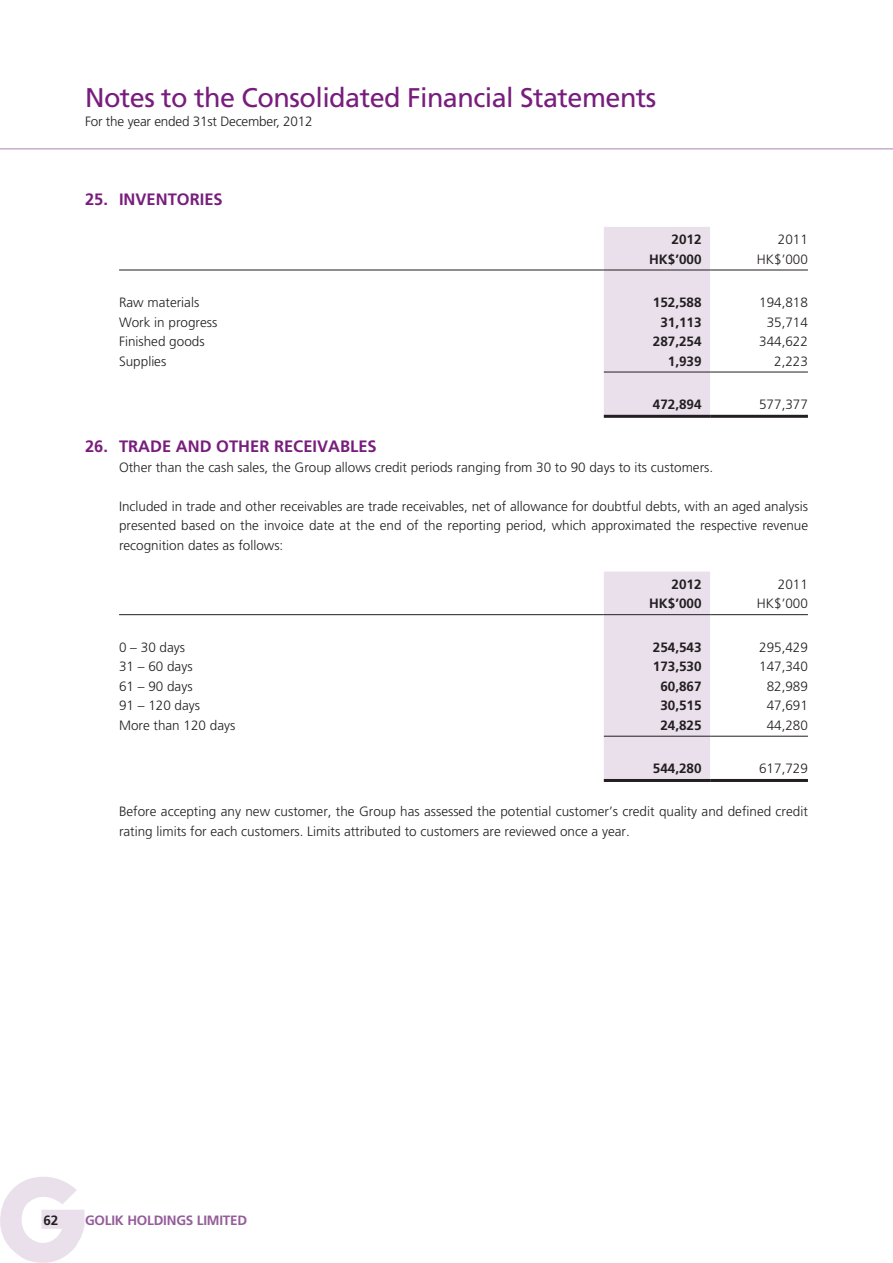
<style>
.page{position:relative;width:893px;height:1263px;background:#fff}
.page>*{position:absolute;margin:0;border:0;box-sizing:border-box;transform-origin:0 0}
.t1{font:27px "Frutiger LT Std";letter-spacing:-.02em;color:#781d7d}
.t2{font:700 16.5px "Frutiger LT Std";color:#781d7d}
.t3{font:300 13.5px/19.5px "Frutiger LT Std";color:#231f20;text-align:justify}
.t4{font:700 13.5px "Frutiger LT Std";color:#231f20}
.t5{font:700 13.5px "Frutiger LT Std";letter-spacing:-.015em;color:#945c9a}
</style>
<div class="page">
<hr style="left:0;top:148px;width:893px;height:2px;background:#c6accd">
<svg style="left:0;top:1177px;width:84px;height:86px"></svg>
<div style="left:604px;top:227px;width:106px;height:188px;background:#e9e0ec"></div>
<hr style="left:119px;top:270px;width:485px;height:1px;background:#231f20">
<hr style="left:604px;top:270px;width:106px;height:1px;background:#231f20">
<hr style="left:710px;top:270px;width:98px;height:1px;background:#231f20">
<hr style="left:604px;top:372px;width:106px;height:1px;background:#231f20">
<hr style="left:710px;top:372px;width:98px;height:1px;background:#231f20">
<hr style="left:604px;top:415px;width:106px;height:3px;background:#231f20">
<hr style="left:710px;top:415px;width:98px;height:3px;background:#231f20">
<div style="left:604px;top:571px;width:106px;height:208px;background:#e9e0ec"></div>
<hr style="left:119px;top:614px;width:485px;height:1px;background:#231f20">
<hr style="left:604px;top:614px;width:106px;height:1px;background:#231f20">
<hr style="left:710px;top:614px;width:98px;height:1px;background:#231f20">
<hr style="left:604px;top:736px;width:106px;height:1px;background:#231f20">
<hr style="left:710px;top:736px;width:98px;height:1px;background:#231f20">
<hr style="left:604px;top:779px;width:106px;height:3px;background:#231f20">
<hr style="left:710px;top:779px;width:98px;height:3px;background:#231f20">
<h1 class="t1" style="left:85px;top:82px;width:573px">Notes to the Consolidated Financial Statements</h1>
<p class="t3" style="left:85px;top:112px;width:229px">For the year ended 31st December, 2012</p>
<p class="t2" style="left:85px;top:190px;width:139px">25. INVENTORIES</p>
<p class="t4" style="left:672px;top:231px;width:32px">2012</p>
<p class="t3" style="left:778px;top:230px;width:32px">2011</p>
<p class="t4" style="left:649px;top:251px;width:54px">HK$’000</p>
<p class="t3" style="left:757px;top:249px;width:53px">HK$’000</p>
<p class="t3" style="left:119px;top:293px;width:82px">Raw materials</p>
<p class="t4" style="left:653px;top:294px;width:50px">152,588</p>
<p class="t3" style="left:759px;top:293px;width:50px">194,818</p>
<p class="t3" style="left:119px;top:312px;width:100px">Work in progress</p>
<p class="t4" style="left:660px;top:314px;width:43px">31,113</p>
<p class="t3" style="left:767px;top:312px;width:43px">35,714</p>
<p class="t3" style="left:119px;top:332px;width:87px">Finished goods</p>
<p class="t4" style="left:653px;top:333px;width:50px">287,254</p>
<p class="t3" style="left:759px;top:332px;width:50px">344,622</p>
<p class="t3" style="left:119px;top:351px;width:49px">Supplies</p>
<p class="t4" style="left:668px;top:353px;width:35px">1,939</p>
<p class="t3" style="left:774px;top:351px;width:35px">2,223</p>
<p class="t4" style="left:653px;top:396px;width:50px">472,894</p>
<p class="t3" style="left:759px;top:395px;width:50px">577,377</p>
<p class="t2" style="left:85px;top:437px;width:293px">26. TRADE AND OTHER RECEIVABLES</p>
<p class="t3" style="left:119px;top:457px;width:596px">Other than the cash sales, the Group allows credit periods ranging from 30 to 90 days to its customers.</p>
<p class="t3" style="left:119px;top:496px;width:691px">Included in trade and other receivables are trade receivables, net of allowance for doubtful debts, with an aged analysis presented based on the invoice date at the end of the reporting period, which approximated the respective revenue recognition dates as follows:</p>
<p class="t4" style="left:672px;top:576px;width:32px">2012</p>
<p class="t3" style="left:778px;top:574px;width:32px">2011</p>
<p class="t4" style="left:649px;top:596px;width:54px">HK$’000</p>
<p class="t3" style="left:757px;top:594px;width:53px">HK$’000</p>
<p class="t3" style="left:119px;top:637px;width:68px">0 – 30 days</p>
<p class="t4" style="left:653px;top:639px;width:50px">254,543</p>
<p class="t3" style="left:759px;top:637px;width:50px">295,429</p>
<p class="t3" style="left:119px;top:657px;width:75px">31 – 60 days</p>
<p class="t4" style="left:653px;top:659px;width:50px">173,530</p>
<p class="t3" style="left:759px;top:657px;width:50px">147,340</p>
<p class="t3" style="left:119px;top:676px;width:75px">61 – 90 days</p>
<p class="t4" style="left:660px;top:678px;width:43px">60,867</p>
<p class="t3" style="left:767px;top:676px;width:43px">82,989</p>
<p class="t3" style="left:119px;top:696px;width:83px">91 – 120 days</p>
<p class="t4" style="left:660px;top:698px;width:43px">30,515</p>
<p class="t3" style="left:767px;top:696px;width:43px">47,691</p>
<p class="t3" style="left:119px;top:715px;width:118px">More than 120 days</p>
<p class="t4" style="left:660px;top:717px;width:43px">24,825</p>
<p class="t3" style="left:767px;top:715px;width:43px">44,280</p>
<p class="t4" style="left:653px;top:761px;width:50px">544,280</p>
<p class="t3" style="left:759px;top:759px;width:50px">617,729</p>
<p class="t3" style="left:119px;top:802px;width:690px">Before accepting any new customer, the Group has assessed the potential customer’s credit quality and defined credit rating limits for each customers. Limits attributed to customers are reviewed once a year.</p>
<p class="t4" style="left:43px;top:1212px;width:16px">62</p>
<p class="t5" style="left:85px;top:1212px;width:164px">GOLIK HOLDINGS LIMITED</p>
</div>
